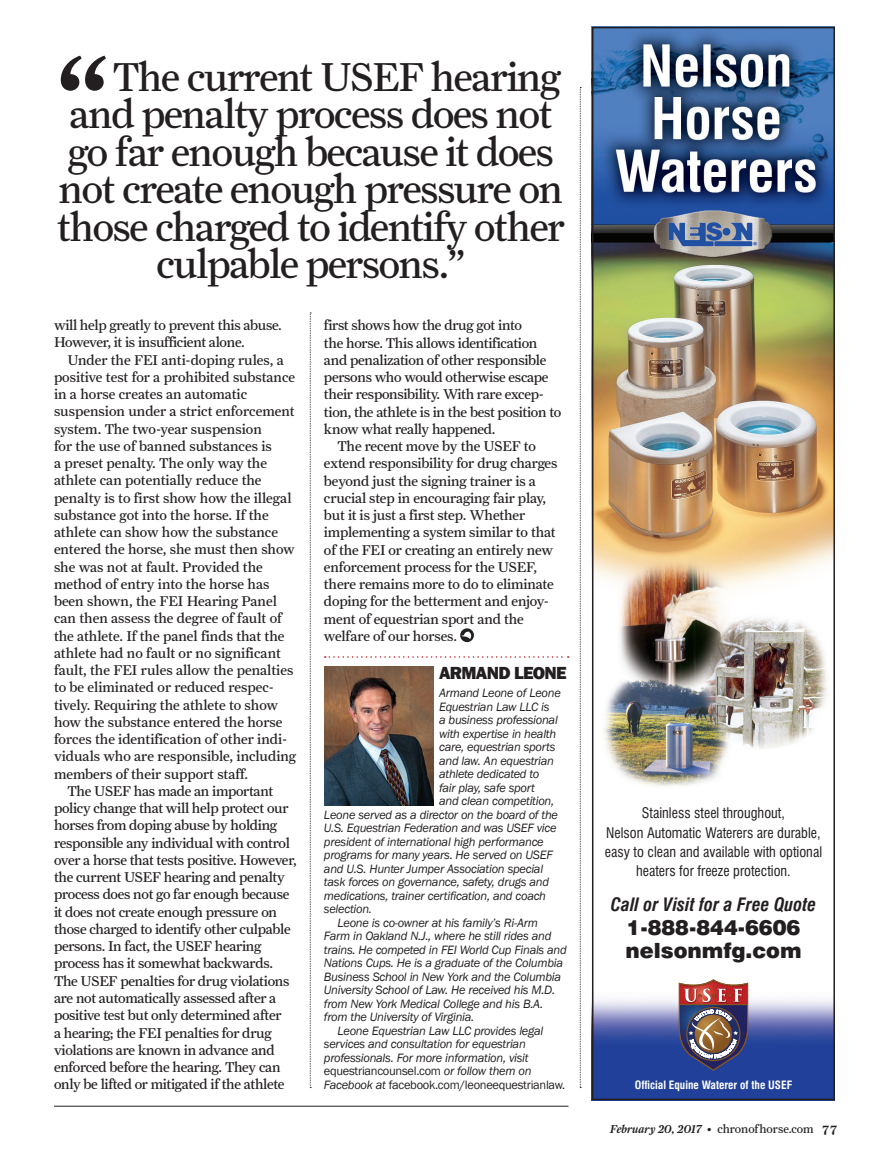
<style>
.page{position:relative;width:891px;height:1161px;background:#fff}
.page>*{position:absolute;margin:0;border:0;box-sizing:border-box;transform-origin:0 0}
.t1{font:40.5px "Farnham Text";letter-spacing:-.03em;color:#231f20}
.t2{font:900 21px/22.5px "Swiss 721 BT";color:#231f20}
.t3{font:italic 700 condensed 18px "Swiss 721 BT";color:#231f20}
.body_indent_10_25{font:800 18px "Franklin Gothic";letter-spacing:-.04em;color:#231f20}
.Body_text{font:14.25px/17.2px "Farnham Text";letter-spacing:-.015em;color:#231f20}
.t4{font:condensed 14.25px/19.5px "Swiss 721 BT";color:#231f20;text-align:center}
.body_indent_10_25-2{font:italic 12.45px/13.5px "Franklin Gothic";letter-spacing:-.02em;color:#231f20}
.t5{font:12px "Farnham Text";color:#231f20}
.t6{font:700 condensed 11.25px "Swiss 721 BT";color:#fff}
.s1{font-style:normal}
.s2{font-family:"Farnham Display";font-weight:500;font-style:italic;font-size:11.7px}
.s3{font-family:"Farnham Display Medium SC";font-size:11.7px}
.s4{font-family:"Farnham Display Medium SC";font-size:13.5px}
</style>
<div class="page">
<img style="left:324px;top:667px;width:109px;height:139px">
<svg style="left:325px;top:656px;width:244px;height:2px"></svg>
<svg style="left:61px;top:56px;width:45px;height:35px"></svg>
<svg style="left:460px;top:628px;width:14px;height:14px"></svg>
<hr style="left:54px;top:1106px;width:514px;height:1px;background:#231f20">
<svg style="left:310px;top:313px;width:1px;height:775px"></svg>
<svg style="left:580px;top:87px;width:1px;height:1001px"></svg>
<img style="left:595px;top:30px;width:237px;height:1067px">
<div style="left:592px;top:27px;width:243px;height:1073px;border:2px solid #231f20"></div>
<img style="left:679px;top:979px;width:69px;height:92px">
<p class="t1" style="left:113px;top:53px;width:450px">The current USEF hearing</p>
<p class="t1" style="left:69px;top:90px;width:485px">and penalty process does not</p>
<p class="t1" style="left:68px;top:128px;width:487px">go far enough because it does</p>
<p class="t1" style="left:59px;top:165px;width:506px">not create enough pressure on</p>
<p class="t1" style="left:57px;top:203px;width:509px">those charged to identify other</p>
<p class="t1" style="left:156px;top:240px;width:311px">culpable persons.”</p>
<p class="Body_text" style="left:54px;top:316px;width:229px">will help greatly to prevent this abuse.<br>However, it is insufficient alone.</p>
<p class="Body_text" style="left:54px;top:351px;width:244px;text-indent:13px">Under the FEI anti-doping rules, a positive test for a prohibited substance in a horse creates an automatic suspension under a strict enforcement system. The two-year suspension<br>for the use of banned substances is<br>a preset penalty. The only way the athlete can potentially reduce the penalty is to first show how the illegal substance got into the horse. If the athlete can show how the substance entered the horse, she must then show she was not at fault. Provided the method of entry into the horse has been shown, the FEI Hearing Panel can then assess the degree of fault of the athlete. If the panel finds that the athlete had no fault or no significant fault, the FEI rules allow the penalties to be eliminated or reduced respec&shy;tively. Requiring the athlete to show how the substance entered the horse forces the identification of other indi&shy;viduals who are responsible, including members of their support staff.</p>
<p class="Body_text" style="left:54px;top:782px;width:244px;text-indent:13px">The USEF has made an important policy change that will help protect our horses from doping abuse by holding responsible any individual with control over a horse that tests positive. However, the current USEF hearing and penalty process does not go far enough because it does not create enough pressure on those charged to identify other culpable persons. In fact, the USEF hearing process has it somewhat backwards.<br>The USEF penalties for drug violations are not automatically assessed after a positive test but only determined after<br>a hearing; the FEI penalties for drug violations are known in advance and enforced before the hearing. They can only be lifted or mitigated if the athlete</p>
<p class="Body_text" style="left:324px;top:317px;width:239px">first shows how the drug got into<br>the horse. This allows identification and penalization of other responsible persons who would otherwise escape their responsibility. With rare excep&shy;tion, the athlete is in the best position to know what really happened.</p>
<p class="Body_text" style="left:324px;top:437px;width:235px;text-indent:13px">The recent move by the USEF to extend responsibility for drug charges beyond just the signing trainer is a crucial step in encouraging fair play, but it is just a first step. Whether implementing a system similar to that of the FEI or creating an entirely new enforcement process for the USEF, there remains more to do to eliminate doping for the betterment and enjoy&shy;ment of equestrian sport and the welfare of our horses.</p>
<p class="body_indent_10_25" style="left:439px;top:662px;width:129px">ARMAND LEONE</p>
<p class="body_indent_10_25-2" style="left:439px;top:687px;width:123px">Armand Leone of Leone</p>
<p class="body_indent_10_25-2" style="left:439px;top:700px;width:112px">Equestrian Law LLC is</p>
<p class="body_indent_10_25-2" style="left:439px;top:714px;width:120px">a business professional</p>
<p class="body_indent_10_25-2" style="left:439px;top:727px;width:119px">with expertise in health</p>
<p class="body_indent_10_25-2" style="left:439px;top:741px;width:118px">care, equestrian sports</p>
<p class="body_indent_10_25-2" style="left:439px;top:754px;width:116px">and law. An equestrian</p>
<p class="body_indent_10_25-2" style="left:439px;top:768px;width:102px">athlete dedicated to</p>
<p class="body_indent_10_25-2" style="left:439px;top:781px;width:97px">fair play, safe sport</p>
<p class="body_indent_10_25-2" style="left:439px;top:795px;width:117px">and clean competition,</p>
<p class="body_indent_10_25-2" style="left:324px;top:808px;width:236px">Leone served as a director on the board of the</p>
<p class="body_indent_10_25-2" style="left:324px;top:822px;width:234px">U.S. Equestrian Federation and was USEF vice</p>
<p class="body_indent_10_25-2" style="left:324px;top:835px;width:221px">president of international high performance</p>
<p class="body_indent_10_25-2" style="left:324px;top:849px;width:230px">programs for many years. He served on USEF</p>
<p class="body_indent_10_25-2" style="left:324px;top:862px;width:221px">and U.S. Hunter Jumper Association special</p>
<p class="body_indent_10_25-2" style="left:324px;top:876px;width:227px">task forces on governance, safety, drugs and</p>
<p class="body_indent_10_25-2" style="left:324px;top:889px;width:224px">medications, trainer certification, and coach</p>
<p class="body_indent_10_25-2" style="left:324px;top:903px;width:50px">selection.</p>
<p class="body_indent_10_25-2" style="left:324px;top:916px;width:244px;text-indent:13px">Leone is co-owner at his family’s Ri-Arm Farm in Oakland N.J., where he still rides and trains. He competed in FEI World Cup Finals and Nations Cups. He is a graduate of the Columbia Business School in New York and the Columbia University School of Law. He received his M.D. from New York Medical College and his B.A. from the University of Virginia.</p>
<p class="body_indent_10_25-2" style="left:324px;top:1024px;width:243px;text-indent:13px">Leone Equestrian Law LLC provides legal services and consultation for equestrian professionals. For more information, visit <span class="s1">equestriancounsel.com</span> or follow them on Facebook at <span class="s1">facebook.com/leoneequestrianlaw.</span></p>
<p class="t4" style="left:605px;top:803px;width:219px">Stainless steel throughout,<br>Nelson Automatic Waterers are durable, easy to clean and available with optional heaters for freeze protection.</p>
<p class="t3" style="left:611px;top:894px;width:207px">Call or Visit for a Free Quote</p>
<p class="t2" style="left:625px;top:916px;width:178px">1-888-844-6606 nelsonmfg.com</p>
<p class="t6" style="left:635px;top:1078px;width:159px">Official Equine Waterer of the USEF</p>
<p class="t5" style="left:610px;top:1121px;width:229px"><span class="s2">February 20, 2017</span> <span class="s3">•</span> chronofhorse.com <span class="s4">77</span></p>
</div>
